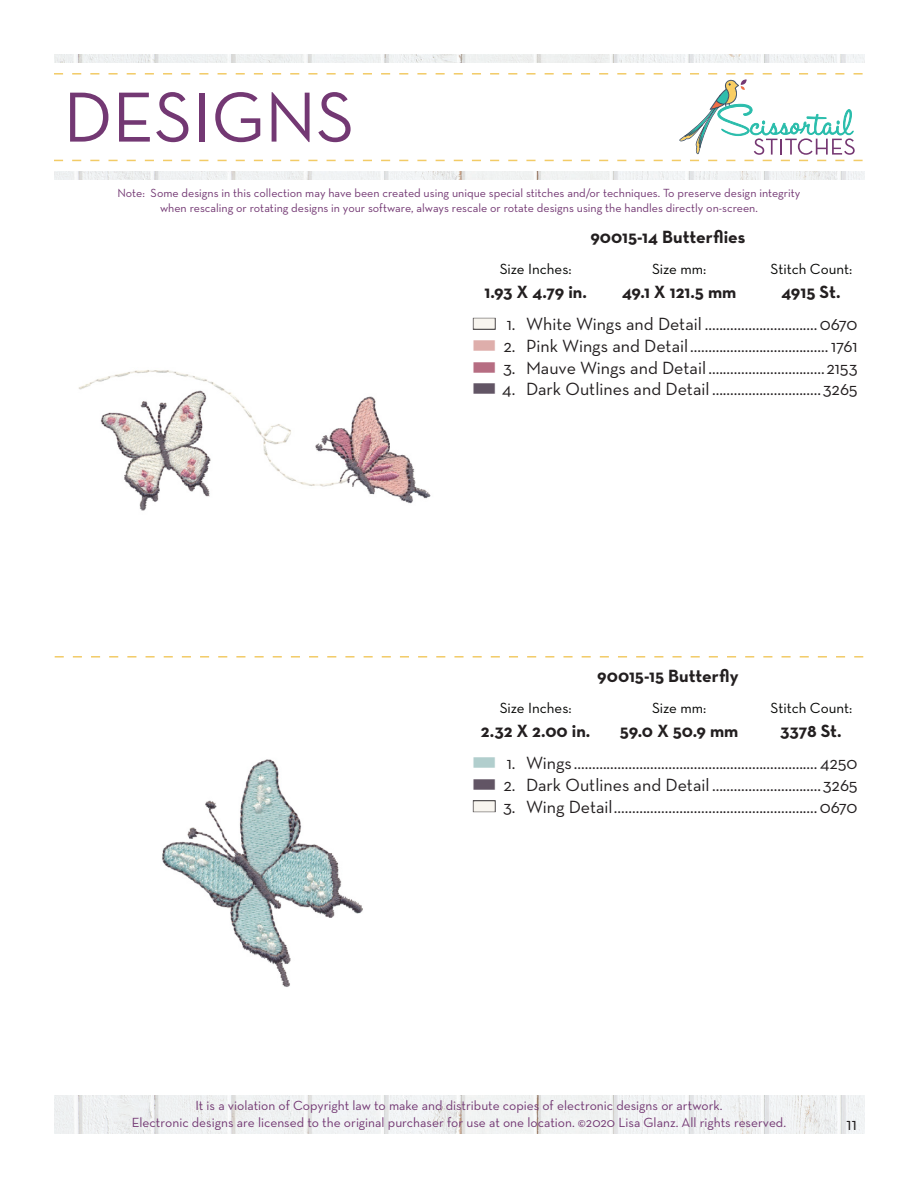
<style>
.page{position:relative;width:918px;height:1188px;background:#fff}
.page>*{position:absolute;margin:0;border:0;box-sizing:border-box;transform-origin:0 0}
.t1{font:72px "Neutra Text";color:#733873}
.t2{font:18px "Neutra Text";color:#231f20}
.t3{font:700 18px "Neutra Text";color:#231f20}
.t4{font:15px "Neutra Text";color:#040503}
.t5{font:13.5px "Neutra Text";color:#733873}
.t6{font:12px "Neutra Text";color:#733873}
.s1{color:#deaeab}
.s2{color:#b66d82}
.s3{color:#625565}
.s4{color:#b1cecd}
</style>
<div class="page">
<img style="left:54px;top:1096px;width:810px;height:38px">
<img style="left:54px;top:54px;width:810px;height:126px">
<div style="left:29px;top:63px;width:863px;height:108px;background:#fff"></div>
<svg style="left:54px;top:73px;width:809px;height:88px"></svg>
<svg style="left:55px;top:656px;width:808px;height:2px"></svg>
<img style="left:78px;top:370px;width:353px;height:141px">
<img style="left:162px;top:759px;width:201px;height:228px">
<p class="t1" style="left:63px;top:73px;width:293px">DESIGNS</p>
<p class="t6" style="left:117px;top:186px;width:685px">Note: Some designs in this collection may have been created using unique special stitches and/or techniques. To preserve design integrity</p>
<p class="t6" style="left:160px;top:200px;width:599px">when rescaling or rotating designs in your software, always rescale or rotate designs using the handles directly on-screen.</p>
<p class="t3" style="left:590px;top:225px;width:157px">90015-14 Butterflies</p>
<p class="t4" style="left:500px;top:260px;width:73px">Size Inches:</p>
<p class="t4" style="left:652px;top:260px;width:56px">Size mm:</p>
<p class="t4" style="left:770px;top:260px;width:83px">Stitch Count:</p>
<p class="t3" style="left:484px;top:280px;width:104px">1.93 X 4.79 in.</p>
<p class="t3" style="left:622px;top:280px;width:116px">49.1 X 121.5 mm</p>
<p class="t3" style="left:781px;top:280px;width:61px">4915 St.</p>
<p class="t2" style="left:472px;top:313px;width:387px">■ 1. White Wings and Detail ...............................0670</p>
<p class="t2" style="left:472px;top:335px;width:387px"><span class="s1">■</span> 2. Pink Wings and Detail...................................... 1761</p>
<p class="t2" style="left:472px;top:356px;width:387px"><span class="s2">■</span> 3. Mauve Wings and Detail ................................2153</p>
<p class="t2" style="left:472px;top:378px;width:387px"><span class="s3">■</span> 4. Dark Outlines and Detail ..............................3265</p>
<p class="t3" style="left:597px;top:665px;width:143px">90015-15 Butterfly</p>
<p class="t4" style="left:500px;top:699px;width:73px">Size Inches:</p>
<p class="t4" style="left:652px;top:699px;width:56px">Size mm:</p>
<p class="t4" style="left:770px;top:699px;width:83px">Stitch Count:</p>
<p class="t3" style="left:481px;top:719px;width:111px">2.32 X 2.00 in.</p>
<p class="t3" style="left:620px;top:719px;width:120px">59.0 X 50.9 mm</p>
<p class="t3" style="left:780px;top:719px;width:63px">3378 St.</p>
<p class="t2" style="left:472px;top:752px;width:387px"><span class="s4">■</span> 1. Wings ................................................................... 4250</p>
<p class="t2" style="left:472px;top:774px;width:387px"><span class="s3">■</span> 2. Dark Outlines and Detail ..............................3265</p>
<p class="t2" style="left:472px;top:796px;width:387px">■ 3. Wing Detail........................................................0670</p>
<p class="t5" style="left:195px;top:1098px;width:529px">It is a violation of Copyright law to make and distribute copies of electronic designs or artwork.</p>
<p class="t5" style="left:132px;top:1114px;width:656px">Electronic designs are licensed to the original purchaser for use at one location. ©2020 Lisa Glanz. All rights reserved.</p>
<p class="t2" style="left:847px;top:1113px;width:12px">11</p>
</div>
